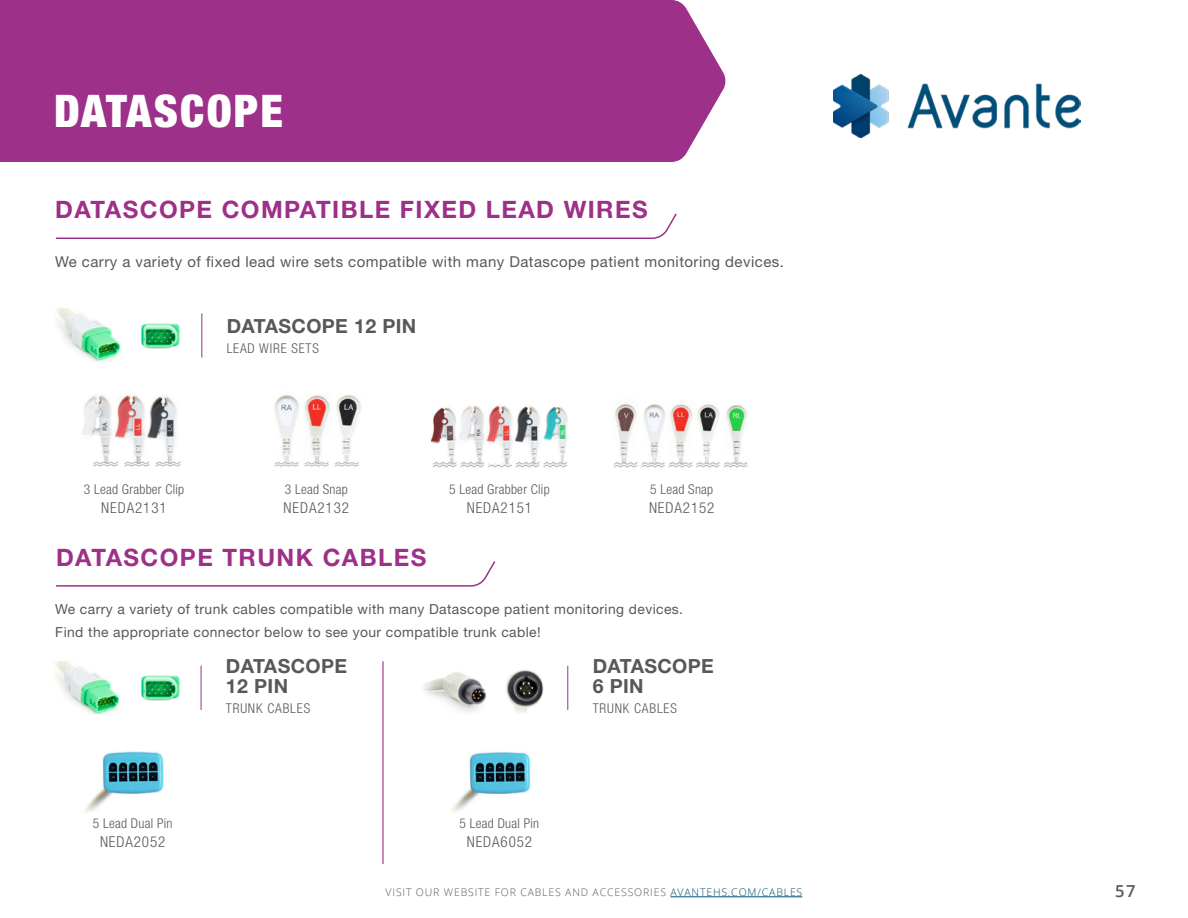
<style>
.page{position:relative;width:1188px;height:918px;background:#fff}
.page>*{position:absolute;margin:0;border:0;box-sizing:border-box;transform-origin:0 0}
.t1{font:900 condensed 45px "Helvetica Neue LT Std";letter-spacing:.05em;color:#fff}
.t2{font:700 24px "Helvetica Neue LT Std";letter-spacing:.06em;color:#9d3088}
.t3{font:700 19.5px/20.4px "Helvetica Neue LT Std";letter-spacing:.02em;color:#58585a}
.t4{font:600 16.5px "Open Sans";color:#58585a}
.t5{font:15px "Helvetica Neue LT Std";letter-spacing:.03em;color:#58585a}
.t6{font:300 condensed 15px "Helvetica Neue LT Std";letter-spacing:.06em;color:#58585a}
.t7{font:13.8px/22.5px "Helvetica Neue LT Std";letter-spacing:.03em;color:#58585a}
.t8{font:300 condensed 13.5px "Helvetica Neue LT Std";letter-spacing:.02em;color:#58585a}
.t9{font:300 condensed 13.5px "Helvetica Neue LT Std";letter-spacing:.06em;color:#58585a}
.t10{font:300 10.5px "Open Sans";letter-spacing:.08em;color:#58585a}
.s1{color:#004e79}
</style>
<div class="page">
<hr style="left:670px;top:897px;width:132px;height:1px;background:#004e79">
<img style="left:85px;top:751px;width:79px;height:61px">
<img style="left:452px;top:752px;width:79px;height:60px">
<img style="left:56px;top:309px;width:125px;height:53px">
<hr style="left:201px;top:313px;width:1px;height:45px;background:#9d3088">
<img style="left:613px;top:404px;width:135px;height:64px">
<img style="left:430px;top:405px;width:138px;height:63px">
<img style="left:55px;top:661px;width:126px;height:53px">
<img style="left:423px;top:669px;width:121px;height:44px">
<hr style="left:201px;top:666px;width:1px;height:44px;background:#9d3088">
<hr style="left:567px;top:666px;width:1px;height:44px;background:#9d3088">
<img style="left:82px;top:395px;width:99px;height:72px">
<img style="left:274px;top:395px;width:87px;height:72px">
<hr style="left:382px;top:661px;width:2px;height:203px;background:#9d3088">
<div style="left:0;top:0;width:726px;height:162px;background:#9d3088"></div>
<img style="left:833px;top:74px;width:247px;height:63px">
<svg style="left:56px;top:213px;width:621px;height:26px"></svg>
<svg style="left:56px;top:561px;width:440px;height:26px"></svg>
<h1 class="t1" style="left:54px;top:83px;width:230px">DATASCOPE</h1>
<h2 class="t2" style="left:55px;top:195px;width:594px">DATASCOPE COMPATIBLE FIXED LEAD WIRES</h2>
<p class="t5" style="left:55px;top:253px;width:730px">We carry a variety of fixed lead wire sets compatible with many Datascope patient monitoring devices.</p>
<h3 class="t3" style="left:227px;top:315px;width:191px">DATASCOPE 12 PIN</h3>
<p class="t9" style="left:227px;top:340px;width:94px">LEAD WIRE SETS</p>
<p class="t8" style="left:84px;top:481px;width:102px">3 Lead Grabber Clip</p>
<p class="t6" style="left:101px;top:500px;width:67px">NEDA2131</p>
<p class="t8" style="left:285px;top:481px;width:65px">3 Lead Snap</p>
<p class="t6" style="left:284px;top:500px;width:67px">NEDA2132</p>
<h2 class="t2" style="left:56px;top:543px;width:372px">DATASCOPE TRUNK CABLES</h2>
<p class="t8" style="left:449px;top:481px;width:102px">5 Lead Grabber Clip</p>
<p class="t6" style="left:467px;top:500px;width:67px">NEDA2151</p>
<p class="t8" style="left:650px;top:481px;width:65px">5 Lead Snap</p>
<p class="t6" style="left:649px;top:500px;width:67px">NEDA2152</p>
<p class="t7" style="left:55px;top:598px;width:629px">We carry a variety of trunk cables compatible with many Datascope patient monitoring devices.<br>Find the appropriate connector below to see your compatible trunk cable!</p>
<p class="t8" style="left:93px;top:815px;width:81px">5 Lead Dual Pin</p>
<p class="t6" style="left:100px;top:833px;width:67px">NEDA2052</p>
<h3 class="t3" style="left:226px;top:655px;width:123px">DATASCOPE<br>12 PIN</h3>
<h3 class="t3" style="left:593px;top:655px;width:123px">DATASCOPE<br>6 PIN</h3>
<p class="t9" style="left:226px;top:700px;width:86px">TRUNK CABLES</p>
<p class="t9" style="left:593px;top:700px;width:86px">TRUNK CABLES</p>
<p class="t8" style="left:460px;top:815px;width:81px">5 Lead Dual Pin</p>
<p class="t6" style="left:467px;top:833px;width:67px">NEDA6052</p>
<p class="t10" style="left:386px;top:885px;width:418px">VISIT OUR WEBSITE FOR CABLES AND ACCESSORIES <span class="s1">AVANTEHS.COM/CABLES</span></p>
<p class="t4" style="left:1115px;top:879px;width:22px">57</p>
</div>
